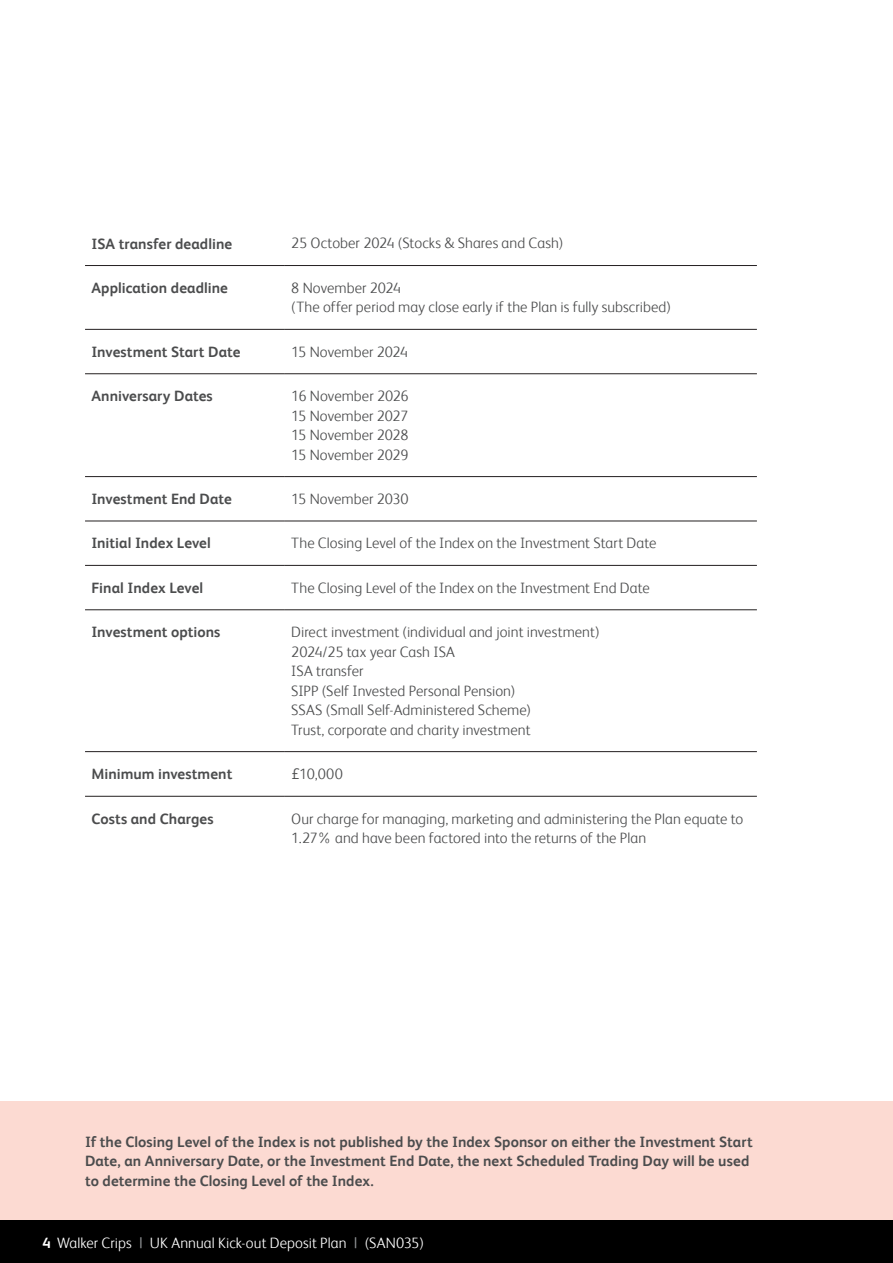
<style>
.page{position:relative;width:893px;height:1263px;background:#fff}
.page>*{position:absolute;margin:0;border:0;box-sizing:border-box;transform-origin:0 0}
.Main_body_text{font:300 15px/19.5px "FS Albert";letter-spacing:.005em;color:#4b4c4d}
.Main_body_text-2{font:700 15px/19.5px "FS Albert";letter-spacing:.005em;color:#4b4c4d}
.Main_body_text-3{font:300 15px "FS Albert";letter-spacing:.005em;color:#fff}
.s1{font-family:"Avenir";font-weight:400}
.s2{font-weight:700}
.s3{font-weight:400;color:#939598}
</style>
<div class="page">
<div style="left:0;top:1101px;width:893px;height:119px;background:#fcdad2"></div>
<hr style="left:85px;top:565px;width:200px;height:1px;background:#231f20">
<hr style="left:285px;top:521px;width:472px;height:1px;background:#231f20">
<hr style="left:285px;top:265px;width:472px;height:1px;background:#231f20">
<hr style="left:285px;top:329px;width:472px;height:1px;background:#231f20">
<hr style="left:285px;top:373px;width:472px;height:1px;background:#231f20">
<hr style="left:285px;top:476px;width:472px;height:1px;background:#231f20">
<hr style="left:85px;top:521px;width:200px;height:1px;background:#231f20">
<hr style="left:285px;top:565px;width:472px;height:1px;background:#231f20">
<hr style="left:285px;top:751px;width:472px;height:1px;background:#231f20">
<hr style="left:285px;top:796px;width:472px;height:1px;background:#231f20">
<hr style="left:85px;top:609px;width:200px;height:1px;background:#231f20">
<hr style="left:85px;top:751px;width:200px;height:1px;background:#231f20">
<hr style="left:285px;top:609px;width:472px;height:1px;background:#231f20">
<hr style="left:85px;top:796px;width:200px;height:1px;background:#231f20">
<hr style="left:85px;top:373px;width:200px;height:1px;background:#231f20">
<hr style="left:85px;top:476px;width:200px;height:1px;background:#231f20">
<hr style="left:85px;top:265px;width:200px;height:1px;background:#231f20">
<hr style="left:85px;top:329px;width:200px;height:1px;background:#231f20">
<div style="left:0;top:1220px;width:893px;height:43px;background:#000"></div>
<p class="Main_body_text-2" style="left:91px;top:233px;width:142px">ISA transfer deadline</p>
<p class="Main_body_text" style="left:291px;top:233px;width:273px">25 October 2024 (Stocks &amp; Shares and Cash)</p>
<p class="Main_body_text-2" style="left:91px;top:278px;width:138px">Application deadline</p>
<p class="Main_body_text" style="left:291px;top:278px;width:381px">8 November 2024<br>(The offer period may close early if the Plan is fully subscribed)</p>
<p class="Main_body_text-2" style="left:91px;top:342px;width:150px">Investment Start Date</p>
<p class="Main_body_text" style="left:291px;top:342px;width:118px">15 November 2024</p>
<p class="Main_body_text-2" style="left:91px;top:386px;width:123px">Anniversary Dates</p>
<p class="Main_body_text" style="left:291px;top:386px;width:119px;text-align:justify">16 November 2026<br>15 November 2027<br>15 November 2028<br>15 November 2029</p>
<p class="Main_body_text-2" style="left:91px;top:489px;width:142px">Investment End Date</p>
<p class="Main_body_text" style="left:291px;top:489px;width:119px">15 November 2030</p>
<p class="Main_body_text-2" style="left:91px;top:533px;width:121px">Initial Index Level</p>
<p class="Main_body_text" style="left:291px;top:533px;width:367px">The Closing Level of the Index on the Investment Start Date</p>
<p class="Main_body_text-2" style="left:91px;top:578px;width:113px">Final Index Level</p>
<p class="Main_body_text" style="left:291px;top:578px;width:360px">The Closing Level of the Index on the Investment End Date</p>
<p class="Main_body_text-2" style="left:91px;top:622px;width:131px">Investment options</p>
<p class="Main_body_text" style="left:291px;top:622px;width:310px">Direct investment (individual and joint investment)<br>2024/25 tax year Cash ISA<br>ISA transfer<br>SIPP (Self Invested Personal Pension)<br>SSAS (Small Self-Administered Scheme)<br>Trust, corporate and charity investment</p>
<p class="Main_body_text-2" style="left:91px;top:764px;width:142px">Minimum investment</p>
<p class="Main_body_text" style="left:291px;top:764px;width:53px"><span class="s1">£</span>10,000</p>
<p class="Main_body_text-2" style="left:91px;top:809px;width:124px">Costs and Charges</p>
<p class="Main_body_text" style="left:291px;top:809px;width:454px">Our charge for managing, marketing and administering the Plan equate to<br>1.27% and have been factored into the returns of the Plan</p>
<p class="Main_body_text-2" style="left:85px;top:1132px;width:669px">If the Closing Level of the Index is not published by the Index Sponsor on either the Investment Start<br>Date, an Anniversary Date, or the Investment End Date, the next Scheduled Trading Day will be used to determine the Closing Level of the Index.</p>
<p class="Main_body_text-3" style="left:43px;top:1234px;width:383px"><span class="s2">4</span> Walker Crips <span class="s3">|</span> UK Annual Kick-out Deposit Plan <span class="s3">|</span> (SAN035)</p>
</div>
